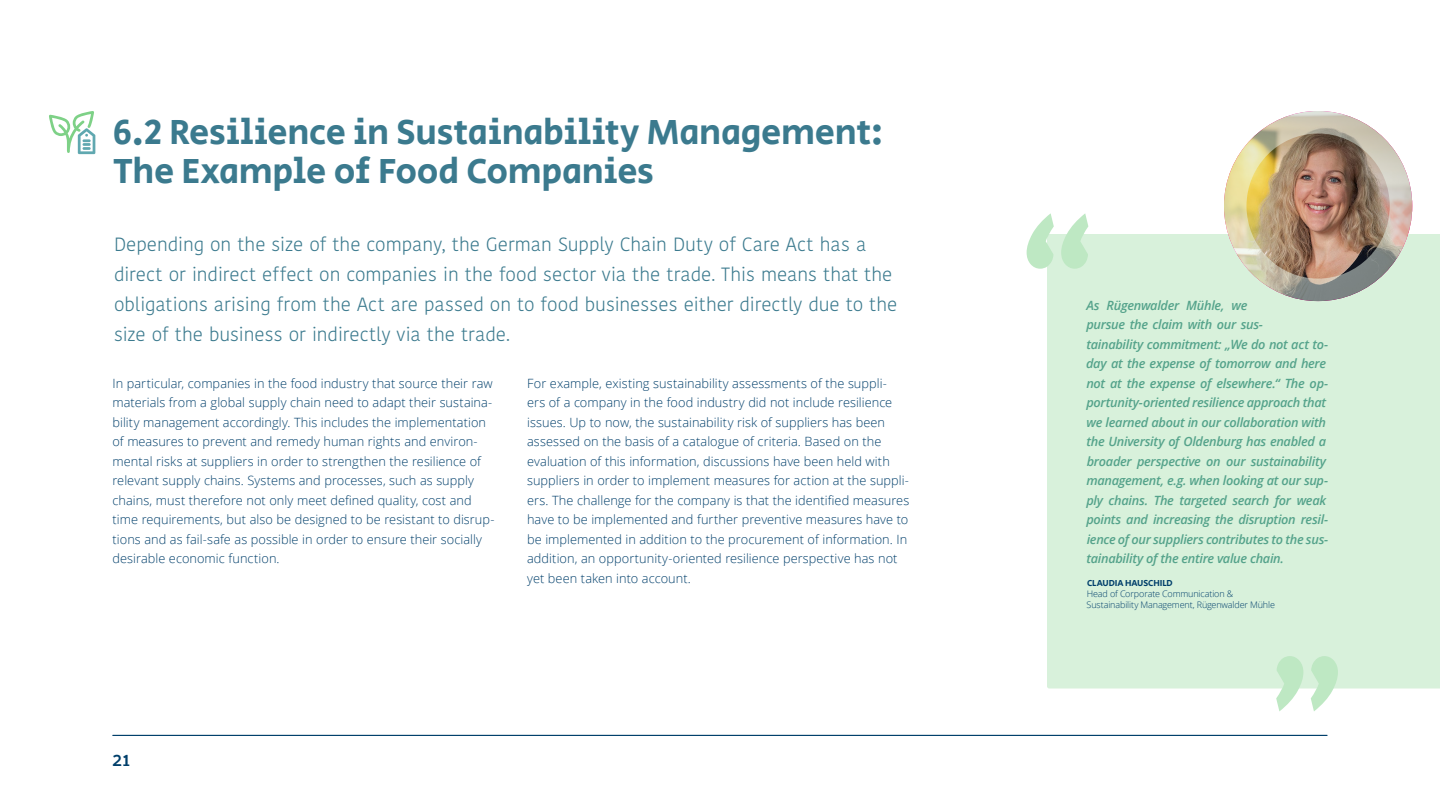
<style>
.page{position:relative;width:1440px;height:810px;background:#fff}
.page>*{position:absolute;margin:0;border:0;box-sizing:border-box;transform-origin:0 0}
.t1{font:150px "Secular One";color:#bee8c3;scale:.88 1}
.t2{font:36px/39px "Secular One";letter-spacing:-.01em;color:#3b7a8e}
.t3{font:600 19.5px "Palanquin";color:#003f6b}
.t4{font:300 19.12px/30px "Kohinoor Bangla";color:#3b7a8e}
.t5{font:300 12.75px/19.5px "Open Sans";letter-spacing:.005em;color:#003f6b}
.t6{font:italic 600 12.75px/19.5px "Open Sans";letter-spacing:-.025em;color:#55a38b}
.t7{font:300 9px/11.2px "Open Sans";letter-spacing:-.015em;color:#003f6b}
.t8{font:9px "Secular One";letter-spacing:-.01em;color:#003f6b}
</style>
<div class="page">
<hr style="left:112px;top:735px;width:1215px;height:1px;background:#003f6b">
<div style="left:1047px;top:234px;width:393px;height:455px;background:#d8f1db"></div>
<img style="left:1224px;top:111px;width:188px;height:190px">
<div style="left:1224px;top:111px;width:188px;height:190px;border:22px solid #ecf8ed;border-radius:50%"></div>
<svg style="left:49px;top:111px;width:46px;height:43px"></svg>
<h2 class="t2" style="left:113px;top:114px;width:773px">6.2 Resilience in Sustainability Management:<br>The Example of Food Companies</h2>
<p class="t4" style="left:114px;top:229px;width:785px">Depending on the size of the company, the German Supply Chain Duty of Care Act has a direct or indirect effect on companies in the food sector via the trade. This means that the obligations arising from the Act are passed on to food businesses either directly due to the size of the business or indirectly via the trade.</p>
<p class="t5" style="left:112px;top:373px;width:384px">In particular, companies in the food industry that source their raw materials from a global supply chain need to adapt their sustaina&shy;bility management accordingly. This includes the implementation of measures to prevent and remedy human rights and environ&shy;mental risks at suppliers in order to strengthen the resilience of relevant supply chains. Systems and processes, such as supply chains, must therefore not only meet defined quality, cost and time requirements, but also be designed to be resistant to disrup&shy;tions and as fail-safe as possible in order to ensure their socially desirable economic function.</p>
<p class="t5" style="left:527px;top:373px;width:384px">For example, existing sustainability assessments of the suppli-<br>ers of a company in the food industry did not include resilience issues. Up to now, the sustainability risk of suppliers has been assessed on the basis of a catalogue of criteria. Based on the evaluation of this information, discussions have been held with suppliers in order to implement measures for action at the suppli&shy;ers. The challenge for the company is that the identified measures have to be implemented and further preventive measures have to be implemented in addition to the procurement of information. In addition, an opportunity-oriented resilience perspective has not yet been taken into account.</p>
<h3 class="t3" style="left:112px;top:748px;width:20px">21</h3>
<h1 class="t1" style="left:1019px;top:163px;width:88px">“</h1>
<p class="t6" style="left:1086px;top:295px;width:244px">As Rügenwalder Mühle, we<br>pursue the claim with our sus-<br>tainability commitment: „We do not act to&shy;day at the expense of tomorrow and here not at the expense of elsewhere.“ The op&shy;portunity-oriented resilience approach that we learned about in our collaboration with the University of Oldenburg has enabled a broader perspective on our sustainability management, e.g. when looking at our sup&shy;ply chains. The targeted search for weak points and increasing the disruption resil&shy;ience of our suppliers contributes to the sus&shy;tainability of the entire value chain.</p>
<p class="t8" style="left:1087px;top:577px;width:87px">CLAUDIA HAUSCHILD</p>
<p class="t7" style="left:1087px;top:588px;width:190px">Head of Corporate Communication &amp;<br>Sustainability Management, Rügenwalder Mühle</p>
<h1 class="t1" style="left:1269px;top:606px;width:88px">”</h1>
</div>
